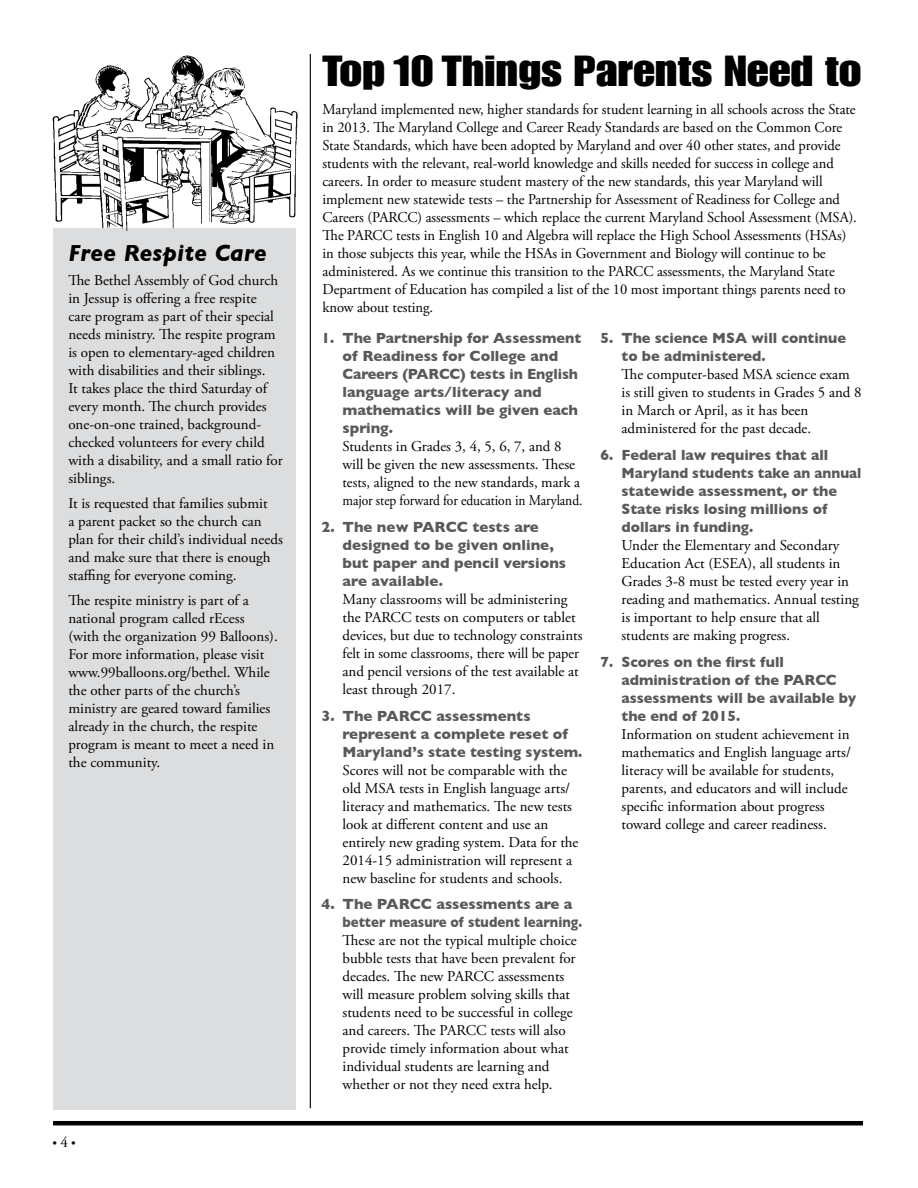
<style>
.page{position:relative;width:918px;height:1188px;background:#fff}
.page>*{position:absolute;margin:0;border:0;box-sizing:border-box;transform-origin:0 0}
.t1{font:42.6px "Impact LT Std";color:#000;scale:1.15 1}
.t2{font:italic 700 23.7px "Gill Sans";color:#000;scale:.96 1}
.t3{font:15px/18px "Adobe Garamond Pro";color:#000}
.t4{font:700 15px/18px "Gill Sans";color:#58595b}
.t5{font:12px "Adobe Garamond Pro";color:#000}
.s1{font-size:15px}
</style>
<div class="page">
<div style="left:53px;top:228px;width:243px;height:882px;background:#dcddde"></div>
<hr style="left:53px;top:1121px;width:810px;height:4px;background:#000">
<hr style="left:310px;top:54px;width:1px;height:1054px;background:#000">
<img style="left:52px;top:55px;width:246px;height:176px">
<h2 class="t2" style="left:68px;top:239px;width:208px">Free Respite Care</h2>
<p class="t3" style="left:68px;top:272px;width:216px">The Bethel Assembly of God church in Jessup is offering a free respite care program as part of their special needs ministry. The respite program is open to elementary-aged children with disabilities and their siblings.<br>It takes place the third Saturday of every month. The church provides one-on-one trained, background&shy;checked volunteers for every child with a disability, and a small ratio for siblings.</p>
<p class="t3" style="left:68px;top:495px;width:216px">It is requested that families submit<br>a parent packet so the church can plan for their child’s individual needs and make sure that there is enough staffing for everyone coming.</p>
<p class="t3" style="left:68px;top:592px;width:211px">The respite ministry is part of a national program called rEcess (with the organization 99 Balloons).<br>For more information, please visit www.99balloons.org/bethel. While the other parts of the church’s ministry are geared toward families already in the church, the respite program is meant to meet a need in the community.</p>
<p class="t5" style="left:52px;top:1136px;width:25px">• <span class="s1">4</span> •</p>
<h1 class="t1" style="left:322px;top:46px;width:471px">Top 10 Things Parents Need to</h1>
<p class="t3" style="left:323px;top:101px;width:536px">Maryland implemented new, higher standards for student learning in all schools across the State in 2013. The Maryland College and Career Ready Standards are based on the Common Core State Standards, which have been adopted by Maryland and over 40 other states, and provide students with the relevant, real-world knowledge and skills needed for success in college and careers. In order to measure student mastery of the new standards, this year Maryland will implement new statewide tests – the Partnership for Assessment of Readiness for College and Careers (PARCC) assessments – which replace the current Maryland School Assessment (MSA).<br>The PARCC tests in English 10 and Algebra will replace the High School Assessments (HSAs) in those subjects this year, while the HSAs in Government and Biology will continue to be administered. As we continue this transition to the PARCC assessments, the Maryland State Department of Education has compiled a list of the 10 most important things parents need to know about testing.</p>
<p class="t4" style="left:343px;top:329px;width:240px;text-indent:-21px">1. The Partnership for Assessment of Readiness for College and<br>Careers (PARCC) tests in English language arts/literacy and mathematics will be given each spring.</p>
<p class="t3" style="left:343px;top:438px;width:242px">Students in Grades 3, 4, 5, 6, 7, and 8 will be given the new assessments. These tests, aligned to the new standards, mark a major step forward for education in Maryland.</p>
<p class="t4" style="left:343px;top:518px;width:225px;text-indent:-21px">2. The new PARCC tests are designed to be given online, but paper and pencil versions are available.</p>
<p class="t3" style="left:343px;top:591px;width:242px">Many classrooms will be administering the PARCC tests on computers or tablet devices, but due to technology constraints felt in some classrooms, there will be paper and pencil versions of the test available at least through 2017.</p>
<p class="t4" style="left:343px;top:707px;width:241px;text-indent:-21px">3. The PARCC assessments represent a complete reset of<br>Maryland’s state testing system.</p>
<p class="t3" style="left:343px;top:761px;width:238px">Scores will not be comparable with the old MSA tests in English language arts/ literacy and mathematics. The new tests look at different content and use an entirely new grading system. Data for the 2014-15 administration will represent a new baseline for students and schools.</p>
<p class="t4" style="left:343px;top:895px;width:241px;text-indent:-21px">4. The PARCC assessments are a better measure of student learning.</p>
<p class="t3" style="left:343px;top:932px;width:236px">These are not the typical multiple choice bubble tests that have been prevalent for decades. The new PARCC assessments will measure problem solving skills that students need to be successful in college and careers. The PARCC tests will also provide timely information about what individual students are learning and whether or not they need extra help.</p>
<p class="t4" style="left:622px;top:329px;width:226px;text-indent:-21px">5. The science MSA will continue to be administered.</p>
<p class="t3" style="left:622px;top:366px;width:242px">The computer-based MSA science exam is still given to students in Grades 5 and 8 in March or April, as it has been administered for the past decade.</p>
<p class="t4" style="left:622px;top:446px;width:241px;text-indent:-21px">6. Federal law requires that all<br>Maryland students take an annual statewide assessment, or the<br>State risks losing millions of dollars in funding.</p>
<p class="t3" style="left:622px;top:537px;width:239px">Under the Elementary and Secondary Education Act (ESEA), all students in Grades 3-8 must be tested every year in reading and mathematics. Annual testing is important to help ensure that all students are making progress.</p>
<p class="t4" style="left:622px;top:653px;width:236px;text-indent:-21px">7. Scores on the first full administration of the PARCC assessments will be available by the end of 2015.</p>
<p class="t3" style="left:622px;top:725px;width:231px">Information on student achievement in mathematics and English language arts/ literacy will be available for students, parents, and educators and will include specific information about progress toward college and career readiness.</p>
</div>
